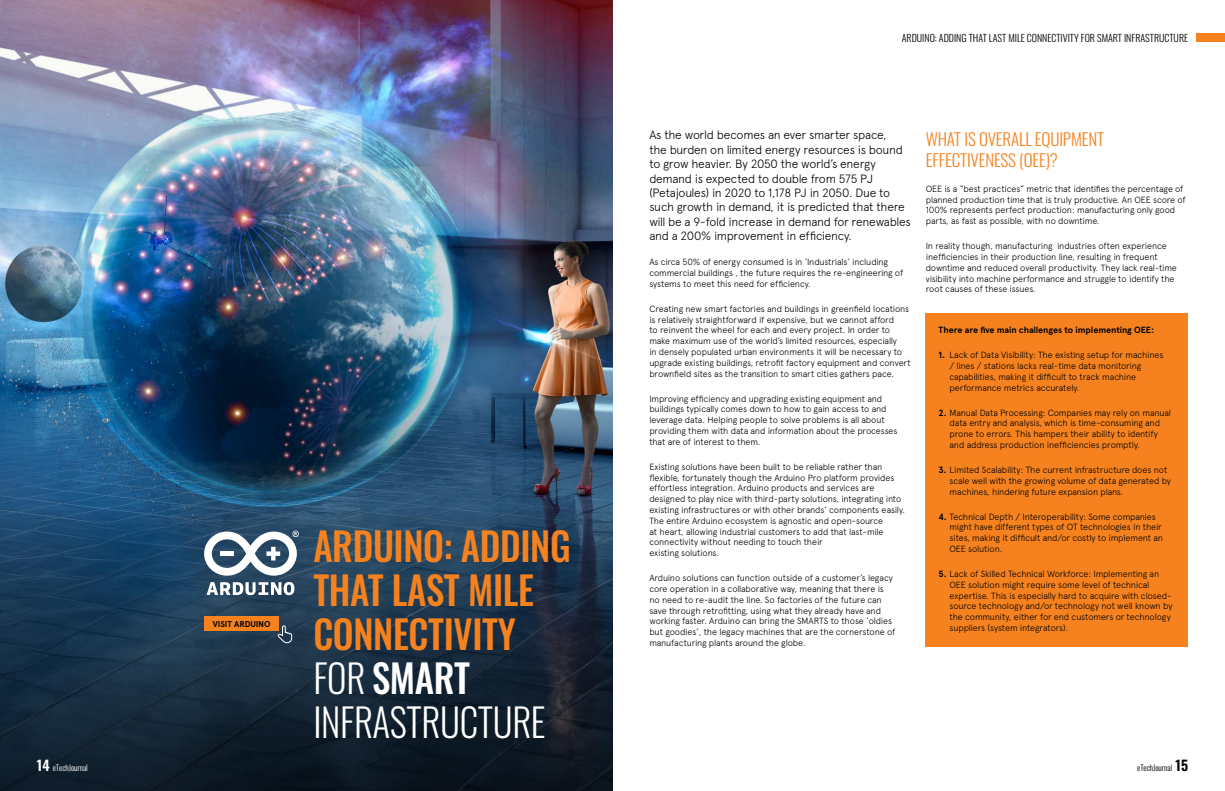
<style>
.page{position:relative;width:1225px;height:791px;background:#fff}
.page>*{position:absolute;margin:0;border:0;box-sizing:border-box;transform-origin:0 0}
.t1{font:500 39px/44px "Oswald";letter-spacing:-.01em;color:#f5821f;scale:.95 1}
.t2{font:300 17px/20.4px "Oswald";letter-spacing:-.01em;color:#f5821f}
.t3{font:300 12px/14.4px "Apercu Avnet";letter-spacing:-.02em;color:#000}
.t4{font:300 10px "Oswald";color:#000}
.t5{font:300 9px/10.8px "Apercu Avnet";letter-spacing:-.015em;color:#000}
.t6{font:700 9px "Apercu Avnet";letter-spacing:-.005em;color:#000}
.t7{font:700 8.5px "Apercu Avnet";letter-spacing:-.01em;color:#000}
.t8{font:300 8px "Oswald";color:#000}
.t9{font:300 8px "Oswald";color:#fff}
.s1{font-weight:600;font-size:14px}
.s2{font-weight:300;color:#fff}
.s3{color:#fff}
.s4{font-weight:700}
</style>
<div class="page">
<img style="left:0;top:0;width:612px;height:791px">
<svg style="left:207px;top:582px;width:87px;height:13px"></svg>
<svg style="left:204px;top:530px;width:95px;height:46px"></svg>
<div style="left:204px;top:617px;width:75px;height:14px;background:#f5821f"></div>
<svg style="left:277px;top:625px;width:15px;height:18px"></svg>
<div style="left:1196px;top:34px;width:29px;height:8px;background:#f5821f"></div>
<div style="left:926px;top:314px;width:262px;height:333px;background:#f5821f"></div>
<p class="t9" style="left:37px;top:760px;width:53px"><span class="s1">14</span> eTechJournal</p>
<p class="t7" style="left:213px;top:617px;width:59px">VISIT ARDUINO</p>
<h1 class="t1" style="left:313px;top:526px;width:272px">ARDUINO: ADDING<br>THAT LAST MILE<br>CONNECTIVITY<br><span class="s2">FOR</span> <span class="s3">SMART<br></span><span class="s2">INFRASTRUCTURE</span></h1>
<p class="t4" style="left:901px;top:29px;width:288px">ARDUINO: ADDING THAT LAST MILE CONNECTIVITY FOR SMART INFRASTRUCTURE</p>
<p class="t3" style="left:649px;top:127px;width:263px">As the world becomes an ever smarter space,<br>the burden on limited energy resources is bound to grow heavier. By 2050 the world’s energy demand is expected to double from 575 PJ (Petajoules) in 2020 to 1,178 PJ in 2050. Due to such growth in demand, it is predicted that there will be a 9-fold increase in demand for renewables and a 200% improvement in efficiency.</p>
<p class="t5" style="left:649px;top:256px;width:255px">As circa 50% of energy consumed is in ‘Industrials’ including commercial buildings , the future requires the re-engineering of systems to meet this need for efficiency.</p>
<p class="t5" style="left:649px;top:302px;width:263px">Creating new smart factories and buildings in greenfield locations is relatively straightforward if expensive, but we cannot afford<br>to reinvent the wheel for each and every project. In order to make maximum use of the world’s limited resources, especially<br>in densely populated urban environments it will be necessary to upgrade existing buildings, retrofit factory equipment and convert brownfield sites as the transition to smart cities gathers pace.</p>
<p class="t5" style="left:649px;top:392px;width:250px">Improving efficiency and upgrading existing equipment and buildings typically comes down to how to gain access to and leverage data. Helping people to solve problems is all about providing them with data and information about the processes that are of interest to them.</p>
<p class="t5" style="left:649px;top:460px;width:257px">Existing solutions have been built to be reliable rather than flexible, fortunately though the Arduino Pro platform provides effortless integration. Arduino products and services are designed to play nice with third-party solutions, integrating into existing infrastructures or with other brands’ components easily.<br>The entire Arduino ecosystem is agnostic and open-source<br>at heart, allowing industrial customers to add that last-mile connectivity without needing to touch their<br>existing solutions.</p>
<p class="t5" style="left:649px;top:572px;width:247px">Arduino solutions can function outside of a customer’s legacy core operation in a collaborative way, meaning that there is no need to re-audit the line. So factories of the future can save through retrofitting, using what they already have and working faster. Arduino can bring the SMARTS to those ‘oldies but goodies’, the legacy machines that are the cornerstone of manufacturing plants around the globe.</p>
<h2 class="t2" style="left:926px;top:127px;width:180px">WHAT IS OVERALL EQUIPMENT<br>EFFECTIVENESS (OEE)?</h2>
<p class="t5" style="left:926px;top:182px;width:261px">OEE is a “best practices” metric that identifies the percentage of planned production time that is truly productive. An OEE score of 100% represents perfect production: manufacturing only good parts, as fast as possible, with no downtime.</p>
<p class="t5" style="left:926px;top:240px;width:253px">In reality though, manufacturing industries often experience inefficiencies in their production line, resulting in frequent downtime and reduced overall productivity. They lack real-time visibility into machine performance and struggle to identify the root causes of these issues.</p>
<p class="t6" style="left:938px;top:323px;width:217px">There are five main challenges to implementing OEE:</p>
<p class="t5" style="left:949px;top:349px;width:215px;text-indent:-11px"><span class="s4">1.</span> Lack of Data Visibility: The existing setup for machines / lines / stations lacks real-time data monitoring capabilities, making it difficult to track machine performance metrics accurately.</p>
<p class="t5" style="left:949px;top:406px;width:223px;text-indent:-11px"><span class="s4">2.</span> Manual Data Processing: Companies may rely on manual data entry and analysis, which is time-consuming and prone to errors. This hampers their ability to identify and address production inefficiencies promptly.</p>
<p class="t5" style="left:949px;top:464px;width:223px;text-indent:-11px"><span class="s4">3.</span> Limited Scalability: The current infrastructure does not scale well with the growing volume of data generated by machines, hindering future expansion plans.</p>
<p class="t5" style="left:949px;top:510px;width:215px;text-indent:-11px"><span class="s4">4.</span> Technical Depth / Interoperability: Some companies might have different types of OT technologies in their sites, making it difficult and/or costly to implement an OEE solution.</p>
<p class="t5" style="left:949px;top:568px;width:224px;text-indent:-11px"><span class="s4">5.</span> Lack of Skilled Technical Workforce: Implementing an OEE solution might require some level of technical expertise. This is especially hard to acquire with closed&shy;source technology and/or technology not well known by the community, either for end customers or technology suppliers (system integrators).</p>
<p class="t8" style="left:1137px;top:760px;width:52px">eTechJournal <span class="s1">15</span></p>
</div>
